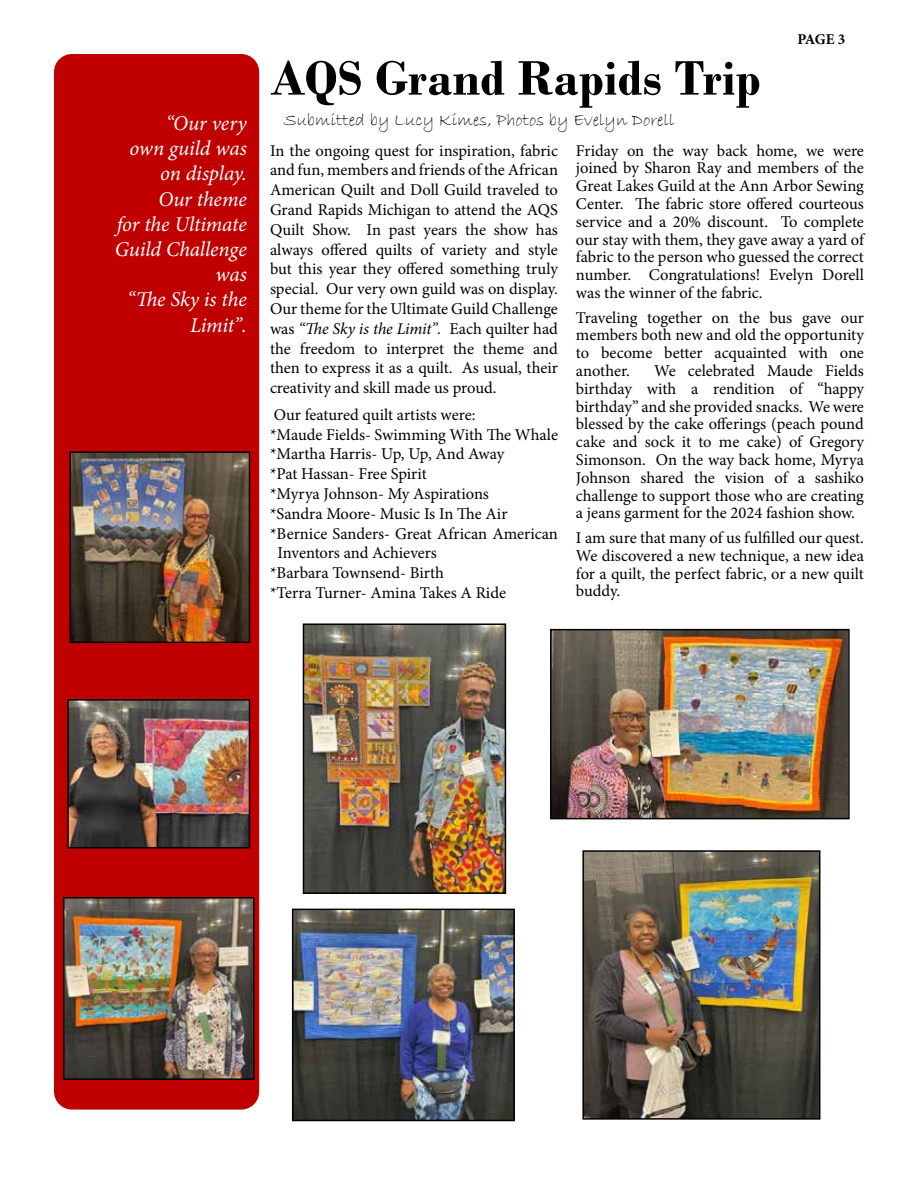
<style>
.page{position:relative;width:918px;height:1188px;background:#fff}
.page>*{position:absolute;margin:0;border:0;box-sizing:border-box;transform-origin:0 0}
.t1{font:700 51px "Bodoni";color:#000}
.t2{font:italic 21px/25.2px "Minion Pro";letter-spacing:-.005em;color:#fff;text-align:right}
.t3{font:18px "Bradley Hand ITC";color:#000}
.t4{font:16.5px/17.9px "Minion Pro";letter-spacing:-.005em;color:#000;text-align:justify}
.t5{font:700 15px "Minion Pro";color:#000}
.s1{font-style:italic}
</style>
<div class="page">
<div style="left:54px;top:54px;width:205px;height:1056px;background:#c00000;border-radius:18px"></div>
<img style="left:306px;top:626px;width:197px;height:265px">
<div style="left:303px;top:623px;width:203px;height:271px;border:2px solid #000"></div>
<img style="left:553px;top:632px;width:294px;height:184px">
<div style="left:550px;top:629px;width:300px;height:190px;border:2px solid #000"></div>
<img style="left:295px;top:912px;width:217px;height:206px">
<div style="left:292px;top:909px;width:223px;height:212px;border:2px solid #000"></div>
<img style="left:585px;top:853px;width:232px;height:264px">
<div style="left:582px;top:850px;width:238px;height:270px;border:2px solid #000"></div>
<img style="left:72px;top:455px;width:175px;height:185px">
<div style="left:69px;top:452px;width:181px;height:191px;border:2px solid #000"></div>
<img style="left:70px;top:702px;width:177px;height:144px">
<div style="left:67px;top:699px;width:183px;height:150px;border:2px solid #000"></div>
<img style="left:66px;top:900px;width:186px;height:177px">
<div style="left:63px;top:897px;width:192px;height:183px;border:2px solid #000"></div>
<div style="left:761px;top:32px;width:103px;height:38px;border:2px solid #fff;border-radius:18px"></div>
<p class="t2" style="left:115px;top:111px;width:133px">“Our very<br>own guild was on display.<br>Our theme<br>for the Ultimate<br>Guild Challenge was<br>“The Sky is the<br>Limit”.</p>
<p class="t5" style="left:797px;top:29px;width:49px">PAGE 3</p>
<h1 class="t1" style="left:270px;top:48px;width:492px">AQS Grand Rapids Trip</h1>
<p class="t4" style="left:270px;top:141px;width:290px;line-height:19.8px">In the ongoing quest for inspiration, fabric and fun, members and friends of the African American Quilt and Doll Guild traveled to Grand Rapids Michigan to attend the AQS Quilt Show. In past years the show has always offered quilts of variety and style but this year they offered something truly special. Our very own guild was on display.<br>Our theme for the Ultimate Guild Challenge was <span class="s1">“The Sky is the Limit”.</span> Each quilter had the freedom to interpret the theme and then to express it as a quilt. As usual, their creativity and skill made us proud.</p>
<p class="t4" style="left:274px;top:406px;width:203px">Our featured quilt artists were:</p>
<p class="t4" style="left:270px;top:425px;width:290px">*Maude Fields- Swimming With The Whale</p>
<p class="t4" style="left:270px;top:445px;width:236px">*Martha Harris- Up, Up, And Away</p>
<p class="t4" style="left:270px;top:465px;width:158px">*Pat Hassan- Free Spirit</p>
<p class="t4" style="left:270px;top:485px;width:220px">*Myrya Johnson- My Aspirations</p>
<p class="t4" style="left:270px;top:505px;width:239px">*Sandra Moore- Music Is In The Air</p>
<p class="t4" style="left:270px;top:524px;width:290px">*Bernice Sanders- Great African American</p>
<p class="t4" style="left:277px;top:544px;width:161px">Inventors and Achievers</p>
<p class="t4" style="left:270px;top:564px;width:176px">*Barbara Townsend- Birth</p>
<p class="t4" style="left:270px;top:584px;width:238px">*Terra Turner- Amina Takes A Ride</p>
<p class="t3" style="left:284px;top:108px;width:392px">Submitted by Lucy Kimes, Photos by Evelyn Dorell</p>
<p class="t4" style="left:576px;top:142px;width:290px">Friday on the way back home, we were joined by Sharon Ray and members of the Great Lakes Guild at the Ann Arbor Sewing Center. The fabric store offered courteous service and a 20% discount. To complete our stay with them, they gave away a yard of fabric to the person who guessed the correct number. Congratulations! Evelyn Dorell was the winner of the fabric.</p>
<p class="t4" style="left:576px;top:309px;width:290px">Traveling together on the bus gave our members both new and old the opportunity to become better acquainted with one another.</p>
<p class="t4" style="left:576px;top:362px;width:290px;text-indent:78px">We celebrated Maude Fields birthday with a rendition of “happy birthday” and she provided snacks. We were blessed by the cake offerings (peach pound cake and sock it to me cake) of Gregory Simonson. On the way back home, Myrya Johnson shared the vision of a sashiko challenge to support those who are creating a jeans garment for the 2024 fashion show.</p>
<p class="t4" style="left:576px;top:529px;width:290px">I am sure that many of us fulfilled our quest.<br>We discovered a new technique, a new idea for a quilt, the perfect fabric, or a new quilt buddy.</p>
</div>
